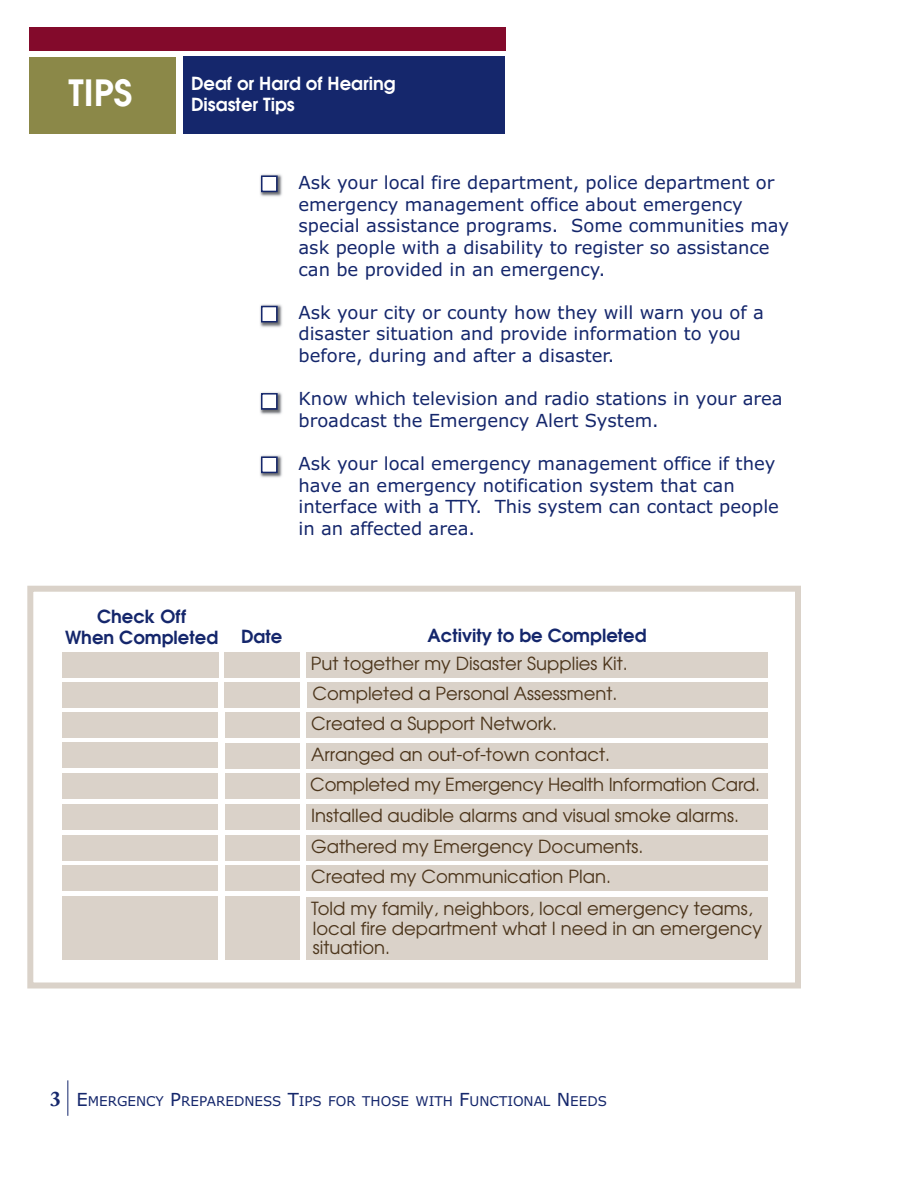
<style>
.page{position:relative;width:918px;height:1188px;background:#fff}
.page>*{position:absolute;margin:0;border:0;box-sizing:border-box;transform-origin:0 0}
.t1{font:600 36px "Avant Garde";color:#fff}
.t2{font:700 21px "Adobe Caslon";color:#15276c}
.t3{font:18px/21.6px "Verdana";color:#15276c}
.t4{font:18px/30.8px "Avant Garde";color:#4c351b}
.t5{font:600 18px/21.6px "Avant Garde";color:#15276c;text-align:center}
.t6{font:600 18px/21.6px "Avant Garde";color:#fff}
.t7{font:13.5px "Verdana";color:#15276c}
.s1{font-size:18px}
</style>
<div class="page">
<div style="left:27px;top:586px;width:774px;height:403px;border:6px solid #dad2c9"></div>
<div style="left:62px;top:652px;width:156px;height:25px;background:#dad2c9"></div>
<div style="left:224px;top:652px;width:75px;height:25px;background:#dad2c9"></div>
<div style="left:306px;top:652px;width:462px;height:25px;background:#dad2c9"></div>
<div style="left:62px;top:682px;width:156px;height:26px;background:#dad2c9"></div>
<div style="left:224px;top:682px;width:75px;height:26px;background:#dad2c9"></div>
<div style="left:308px;top:682px;width:460px;height:26px;background:#dad2c9"></div>
<div style="left:63px;top:712px;width:155px;height:26px;background:#dad2c9"></div>
<div style="left:225px;top:712px;width:75px;height:26px;background:#dad2c9"></div>
<div style="left:306px;top:712px;width:462px;height:26px;background:#dad2c9"></div>
<div style="left:63px;top:742px;width:155px;height:26px;background:#dad2c9"></div>
<div style="left:225px;top:743px;width:75px;height:25px;background:#dad2c9"></div>
<div style="left:306px;top:743px;width:462px;height:25px;background:#dad2c9"></div>
<div style="left:63px;top:773px;width:155px;height:26px;background:#dad2c9"></div>
<div style="left:225px;top:774px;width:75px;height:25px;background:#dad2c9"></div>
<div style="left:306px;top:774px;width:462px;height:25px;background:#dad2c9"></div>
<div style="left:63px;top:804px;width:155px;height:26px;background:#dad2c9"></div>
<div style="left:225px;top:805px;width:75px;height:25px;background:#dad2c9"></div>
<div style="left:306px;top:805px;width:462px;height:25px;background:#dad2c9"></div>
<div style="left:63px;top:835px;width:155px;height:26px;background:#dad2c9"></div>
<div style="left:225px;top:835px;width:75px;height:26px;background:#dad2c9"></div>
<div style="left:306px;top:835px;width:462px;height:26px;background:#dad2c9"></div>
<div style="left:63px;top:865px;width:155px;height:26px;background:#dad2c9"></div>
<div style="left:225px;top:866px;width:75px;height:25px;background:#dad2c9"></div>
<div style="left:306px;top:866px;width:462px;height:25px;background:#dad2c9"></div>
<div style="left:63px;top:896px;width:155px;height:64px;background:#dad2c9"></div>
<div style="left:225px;top:896px;width:75px;height:64px;background:#dad2c9"></div>
<div style="left:306px;top:897px;width:462px;height:63px;background:#dad2c9"></div>
<hr style="left:67px;top:1080px;width:1px;height:36px;background:#15276c">
<div style="left:29px;top:27px;width:477px;height:24px;background:#830a2b"></div>
<div style="left:184px;top:56px;width:321px;height:78px;background:#15276c"></div>
<div style="left:29px;top:57px;width:147px;height:77px;background:#8b8848"></div>
<img style="left:260px;top:304px;width:22px;height:24px">
<div style="left:262px;top:307px;width:14px;height:14px;background:#fff"></div>
<div style="left:261px;top:306px;width:17px;height:16px;border:2px solid #15276c"></div>
<img style="left:260px;top:392px;width:22px;height:23px">
<div style="left:262px;top:395px;width:14px;height:13px;background:#fff"></div>
<div style="left:261px;top:393px;width:17px;height:17px;border:2px solid #15276c"></div>
<img style="left:260px;top:174px;width:22px;height:23px">
<div style="left:262px;top:177px;width:14px;height:14px;background:#fff"></div>
<div style="left:261px;top:176px;width:17px;height:16px;border:2px solid #15276c"></div>
<img style="left:260px;top:455px;width:22px;height:23px">
<div style="left:262px;top:458px;width:14px;height:14px;background:#fff"></div>
<div style="left:261px;top:456px;width:17px;height:17px;border:2px solid #15276c"></div>
<h1 class="t1" style="left:69px;top:73px;width:65px">TIPS</h1>
<p class="t6" style="left:191px;top:73px;width:206px">Deaf or Hard of Hearing<br>Disaster Tips</p>
<p class="t3" style="left:298px;top:172px;width:492px">Ask your local fire department, police department or emergency management office about emergency special assistance programs. Some communities may ask people with a disability to register so assistance can be provided in an emergency.</p>
<p class="t3" style="left:298px;top:302px;width:467px">Ask your city or county how they will warn you of a disaster situation and provide information to you before, during and after a disaster.</p>
<p class="t3" style="left:298px;top:388px;width:486px">Know which television and radio stations in your area broadcast the Emergency Alert System.</p>
<p class="t3" style="left:298px;top:453px;width:482px">Ask your local emergency management office if they have an emergency notification system that can interface with a TTY. This system can contact people in an affected area.</p>
<p class="t5" style="left:65px;top:606px;width:155px">Check Off<br>When Completed</p>
<p class="t5" style="left:241px;top:626px;width:43px">Date</p>
<p class="t5" style="left:428px;top:625px;width:221px">Activity to be Completed</p>
<p class="t4" style="left:311px;top:648px;width:318px">Put together my Disaster Supplies Kit.</p>
<p class="t4" style="left:310px;top:678px;width:452px">Completed a Personal Assessment.<br>Created a Support Network.<br>Arranged an out-of-town contact.<br>Completed my Emergency Health Information Card.<br>Installed audible alarms and visual smoke alarms.<br>Gathered my Emergency Documents.<br>Created my Communication Plan.<br>Told my family, neighbors, local emergency teams,</p>
<p class="t4" style="left:313px;top:919px;width:451px;line-height:19.5px">local fire department what I need in an emergency situation.</p>
<p class="t2" style="left:50px;top:1090px;width:12px">3</p>
<p class="t7" style="left:76px;top:1094px;width:532px"><span class="s1">E</span>MERGENCY <span class="s1">P</span>REPAREDNESS <span class="s1">T</span>IPS FOR THOSE WITH <span class="s1">F</span>UNCTIONAL <span class="s1">N</span>EEDS</p>
</div>
